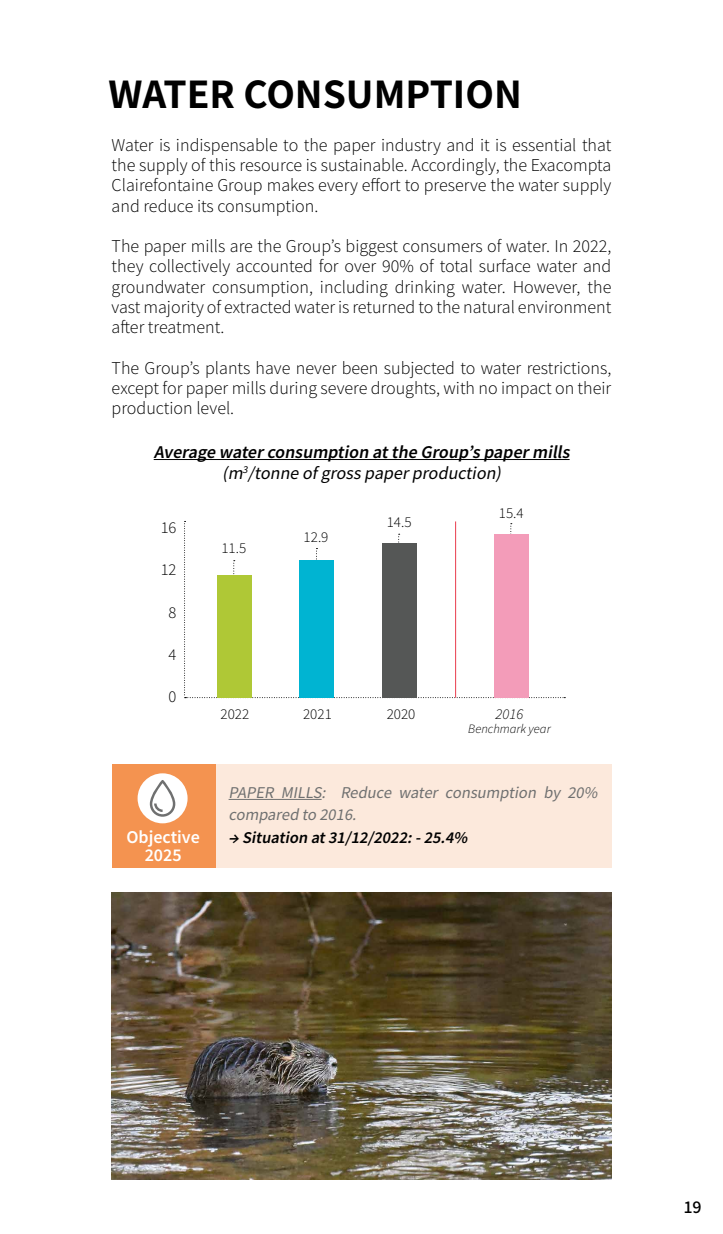
<style>
.page{position:relative;width:723px;height:1234px;background:#fff}
.page>*{position:absolute;margin:0;border:0;box-sizing:border-box;transform-origin:0 0}
.t1{font:700 42px "Assistant";color:#000}
.t2{font:300 18px/20.2px "Source Sans Pro";color:#000;text-align:justify}
.t3{font:italic 600 18px/21.6px "Source Sans Pro";color:#000;text-align:center}
.t4{font:600 18px "Source Sans Pro";color:#fff}
.t5{font:600 18px "Assistant";color:#000}
.t6{font:italic 16.5px/22.5px "Source Sans Pro";color:#6f7070}
.t7{font:italic 600 16.5px "Source Sans Pro";color:#000}
.t8{font:300 16.5px "Source Sans Pro";color:#000}
.t9{font:300 15px "Source Sans Pro";color:#000}
.t10{font:italic 300 15px "Source Sans Pro";color:#000}
.t11{font:italic 300 12.75px "Source Sans Pro";color:#000}
.s1{font-weight:400}
</style>
<div class="page">
<img style="left:112px;top:892px;width:499px;height:287px">
<div style="left:112px;top:764px;width:499px;height:103px;background:#fce9dc"></div>
<hr style="left:229px;top:798px;width:93px;height:1px;background:#6f7070">
<div style="left:112px;top:764px;width:103px;height:103px;background:#f49350"></div>
<div style="left:138px;top:773px;width:50px;height:50px;background:#fff;border-radius:50%"></div>
<svg style="left:150px;top:780px;width:25px;height:36px"></svg>
<hr style="left:154px;top:459px;width:415px;height:1px;background:#000">
<svg style="left:184px;top:521px;width:381px;height:177px"></svg>
<div style="left:218px;top:574px;width:34px;height:123px;background:#afc836"></div>
<hr style="left:455px;top:521px;width:1px;height:176px;background:#e93b4d">
<div style="left:494px;top:534px;width:34px;height:163px;background:#f39cb9"></div>
<h1 class="t1" style="left:109px;top:65px;width:415px">WATER CONSUMPTION</h1>
<p class="t2" style="left:112px;top:135px;width:501px">Water is indispensable to the paper industry and it is essential that the supply of this resource is sustainable. Accordingly, the Exacompta Clairefontaine Group makes every effort to preserve the water supply and reduce its consumption.</p>
<p class="t2" style="left:112px;top:236px;width:501px">The paper mills are the Group’s biggest consumers of water. In 2022, they collectively accounted for over 90% of total surface water and groundwater consumption, including drinking water. However, the vast majority of extracted water is returned to the natural environment after treatment.</p>
<p class="t2" style="left:112px;top:357px;width:501px">The Group’s plants have never been subjected to water restrictions, except for paper mills during severe droughts, with no impact on their production level.</p>
<p class="t3" style="left:154px;top:440px;width:421px">Average waterconsumption atthe Group’s papermills <span class="s1">(m</span><sup>3</sup><span class="s1">/tonne ofgross paperproduction)</span></p>
<p class="t9" style="left:499px;top:503px;width:26px">15.4</p>
<p class="t9" style="left:387px;top:512px;width:26px">14.5</p>
<p class="t8" style="left:161px;top:517px;width:17px">16</p>
<p class="t9" style="left:304px;top:527px;width:26px">12.9</p>
<p class="t9" style="left:221px;top:539px;width:26px">11.5</p>
<p class="t8" style="left:161px;top:559px;width:17px">12</p>
<p class="t8" style="left:168px;top:602px;width:9px">8</p>
<p class="t8" style="left:169px;top:644px;width:9px">4</p>
<p class="t8" style="left:169px;top:686px;width:9px">0</p>
<p class="t9" style="left:220px;top:704px;width:30px">2022</p>
<p class="t9" style="left:303px;top:704px;width:30px">2021</p>
<p class="t9" style="left:387px;top:704px;width:30px">2020</p>
<p class="t10" style="left:495px;top:704px;width:29px">2016</p>
<p class="t11" style="left:468px;top:720px;width:84px">Benchmark year</p>
<p class="t6" style="left:229px;top:780px;width:374px">PAPER MILLS: Reduce water consumption by 20% compared to 2016.</p>
<p class="t4" style="left:126px;top:824px;width:75px">Objective</p>
<p class="t7" style="left:229px;top:826px;width:244px">→ Situation at31/12/2022:-25.4%</p>
<p class="t4" style="left:145px;top:842px;width:38px">2025</p>
<p class="t5" style="left:684px;top:1194px;width:19px">19</p>
</div>
